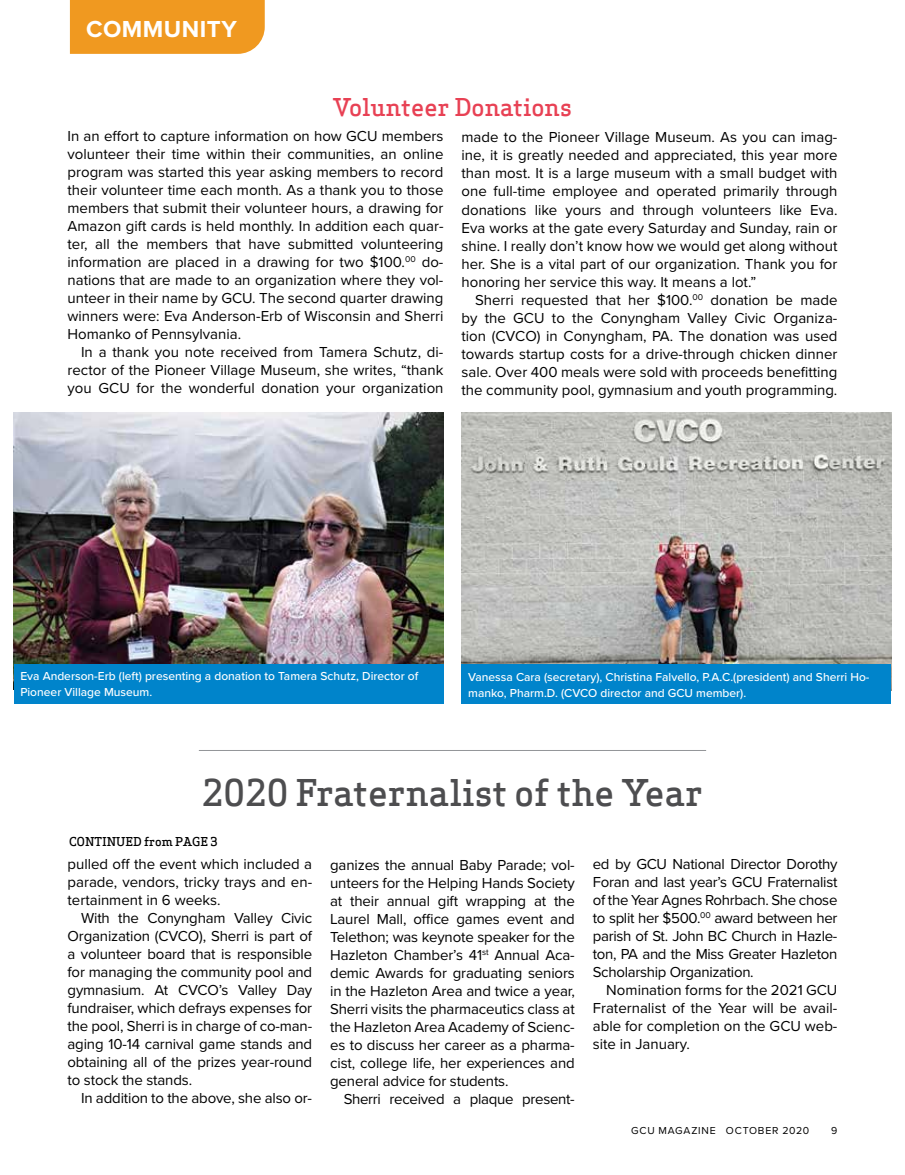
<style>
.page{position:relative;width:905px;height:1175px;background:#fff}
.page>*{position:absolute;margin:0;border:0;box-sizing:border-box;transform-origin:0 0}
.t1{font:500 36px "Apex Serif";color:#4d4d4f}
.t2{font:500 24px "Apex Serif";color:#e84154}
.t3{font:700 24px "Proxima Nova";letter-spacing:.02em;color:#fff}
.t4{font:15px/18px "Proxima Nova";color:#000;text-align:justify}
.t5{font:15px "Proxima Nova";letter-spacing:-.02em;color:#000}
.t6{font:500 12px/16.5px "Proxima Nova";color:#fff}
.t7{font:500 12px "Apex Serif";color:#000}
.t8{font:10.5px "Proxima Nova";letter-spacing:.075em;color:#000}
</style>
<div class="page">
<div style="left:70px;top:0;width:195px;height:54px;background:#f09920"></div>
<img style="left:14px;top:412px;width:429px;height:251px">
<img style="left:461px;top:413px;width:430px;height:251px">
<div style="left:14px;top:663px;width:429px;height:40px;background:#0084cb"></div>
<div style="left:461px;top:664px;width:430px;height:40px;background:#0084cb"></div>
<hr style="left:199px;top:750px;width:507px;height:1px;background:#939598">
<h2 class="t3" style="left:86px;top:12px;width:152px">COMMUNITY</h2>
<h2 class="t2" style="left:333px;top:89px;width:240px">Volunteer Donations</h2>
<p class="t4" style="left:461px;top:128px;width:377px">made to the Pioneer Village Museum. As you can imag&shy;ine, it is greatly needed and appreciated, this year more than most. It is a large museum with a small budget with one full-time employee and operated primarily through donations like yours and through volunteers like Eva.<br>Eva works at the gate every Saturday and Sunday, rain or shine. I really don’t know how we would get along without her. She is a vital part of our organization. Thank you for honoring her service this way. It means a lot.”</p>
<p class="t4" style="left:461px;top:290px;width:377px;text-indent:14px">Sherri requested that her $100.<sup>00</sup> donation be made by the GCU to the Conyngham Valley Civic Organiza&shy;tion (CVCO) in Conyngham, PA. The donation was used towards startup costs for a drive-through chicken dinner sale. Over 400 meals were sold with proceeds benefitting the community pool, gymnasium and youth programming.</p>
<p class="t4" style="left:68px;top:127px;width:377px">In an effort to capture information on how GCU members volunteer their time within their communities, an online program was started this year asking members to record their volunteer time each month. As a thank you to those members that submit their volunteer hours, a drawing for Amazon gift cards is held monthly. In addition each quar&shy;ter, all the members that have submitted volunteering information are placed in a drawing for two $100.<sup>00</sup> do&shy;nations that are made to an organization where they vol&shy;unteer in their name by GCU. The second quarter drawing winners were: Eva Anderson-Erb of Wisconsin and Sherri Homanko of Pennsylvania.</p>
<p class="t4" style="left:68px;top:343px;width:377px;text-indent:14px">In a thank you note received from Tamera Schutz, di&shy;rector of the Pioneer Village Museum, she writes, “thank you GCU for the wonderful donation your organization</p>
<p class="t6" style="left:20px;top:667px;width:399px">Eva Anderson-Erb (left) presenting a donation to Tamera Schutz, Director of<br>Pioneer Village Museum.</p>
<p class="t6" style="left:468px;top:668px;width:403px">Vanessa Cara (secretary), Christina Falvello, P.A.C.(president) and Sherri Ho&shy;manko, Pharm.D. (CVCO director and GCU member).</p>
<h1 class="t1" style="left:202px;top:765px;width:502px">2020 Fraternalist of the Year</h1>
<p class="t7" style="left:69px;top:832px;width:150px">CONTINUED from PAGE 3</p>
<p class="t4" style="left:68px;top:854px;width:246px">pulled off the event which included a parade, vendors, tricky trays and en&shy;tertainment in 6 weeks.</p>
<p class="t4" style="left:68px;top:908px;width:246px;text-indent:14px">With the Conyngham Valley Civic Organization (CVCO), Sherri is part of a volunteer board that is responsible for managing the community pool and gymnasium. At CVCO’s Valley Day fundraiser, which defrays expenses for the pool, Sherri is in charge of co-man&shy;aging 10-14 carnival game stands and obtaining all of the prizes year-round to stock the stands.</p>
<p class="t4" style="left:81px;top:1088px;width:232px">In addition to the above, she also or-</p>
<p class="t4" style="left:330px;top:855px;width:246px">ganizes the annual Baby Parade; vol&shy;unteers for the Helping Hands Society at their annual gift wrapping at the Laurel Mall, office games event and Telethon; was keynote speaker for the Hazleton Chamber’s 41<sup>st</sup> Annual Aca&shy;demic Awards for graduating seniors in the Hazleton Area and twice a year, Sherri visits the pharmaceutics class at the Hazleton Area Academy of Scienc&shy;es to discuss her career as a pharma&shy;cist, college life, her experiences and general advice for students.</p>
<p class="t5" style="left:344px;top:1088px;width:232px">Sherri received a plaque present-</p>
<p class="t4" style="left:592px;top:854px;width:246px">ed by GCU National Director Dorothy Foran and last year’s GCU Fraternalist of the Year Agnes Rohrbach. She chose to split her $500.<sup>00</sup> award between her parish of St. John BC Church in Hazle&shy;ton, PA and the Miss Greater Hazleton Scholarship Organization.</p>
<p class="t4" style="left:592px;top:980px;width:246px;text-indent:14px">Nomination forms for the 2021 GCU Fraternalist of the Year will be avail&shy;able for completion on the GCU web&shy;site in January.</p>
<p class="t8" style="left:631px;top:1123px;width:179px">GCU MAGAZINE OCTOBER 2020</p>
<p class="t8" style="left:831px;top:1123px;width:8px">9</p>
</div>
